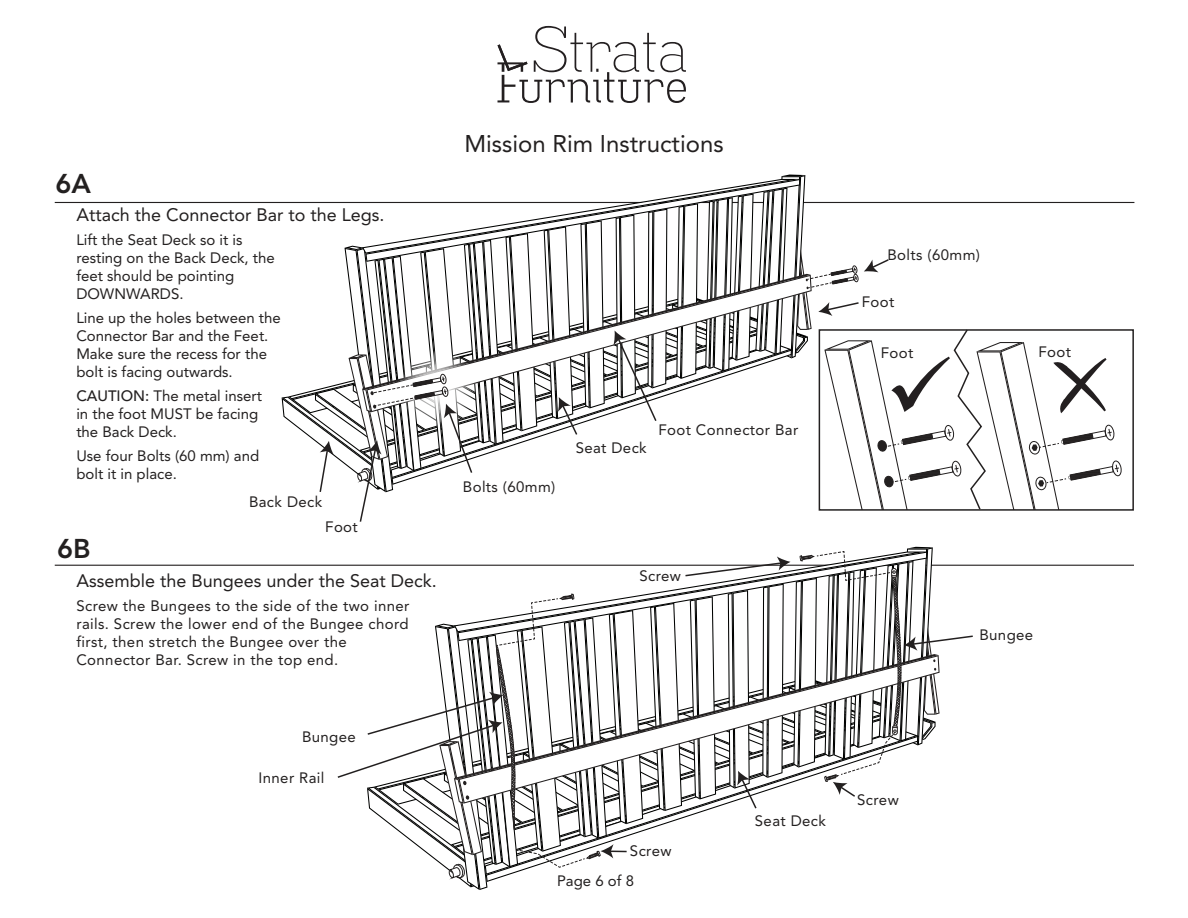
<style>
.page{position:relative;width:1188px;height:918px;background:#fff}
.page>*{position:absolute;margin:0;border:0;box-sizing:border-box;transform-origin:0 0}
.t1{font:63.9px "Madawaska El";letter-spacing:.025em;color:#231f20}
.t2{font:800 27px "Avenir";color:#232020}
.t3{font:24px "Avenir";color:#232020}
.t4{font:18px "Avenir";color:#232020}
.t5{font:15px/18px "Avenir";letter-spacing:.005em;color:#232020}
.t6{font:15px/18px "Avenir";letter-spacing:.025em;color:#232020}
.s1{font-weight:500}
</style>
<div class="page">
<svg style="left:498px;top:44px;width:188px;height:59px"></svg>
<hr style="left:55px;top:202px;width:1079px;height:1px;background:#232020">
<hr style="left:55px;top:565px;width:1079px;height:1px;background:#232020">
<svg style="left:282px;top:175px;width:840px;height:347px"></svg>
<svg style="left:336px;top:547px;width:638px;height:343px"></svg>
<h2 class="t2" style="left:55px;top:168px;width:37px">6A</h2>
<p class="t4" style="left:76px;top:205px;width:310px">Attach the Connector Bar to the Legs.</p>
<p class="t5" style="left:76px;top:231px;width:200px">Lift the Seat Deck so it is resting on the Back Deck, the feet should be pointing<br>DOWNWARDS.</p>
<p class="t5" style="left:76px;top:309px;width:206px">Line up the holes between the<br>Connector Bar and the Feet.<br>Make sure the recess for the bolt is facing outwards.</p>
<p class="t5" style="left:76px;top:387px;width:187px"><span class="s1">CAUTION:</span> The metal insert in the foot MUST be facing the Back Deck.</p>
<p class="t5" style="left:76px;top:447px;width:184px">Use four Bolts (60 mm) and bolt it in place.</p>
<p class="t6" style="left:249px;top:493px;width:75px">Back Deck</p>
<h2 class="t2" style="left:57px;top:533px;width:35px">6B</h2>
<p class="t5" style="left:325px;top:518px;width:34px">Foot</p>
<p class="t4" style="left:76px;top:570px;width:362px">Assemble the Bungees under the Seat Deck.</p>
<p class="t6" style="left:76px;top:597px;width:335px">Screw the Bungees to the side of the two inner rails. Screw the lower end of the Bungee chord first, then stretch the Bungee over the Connector Bar. Screw in the top end.</p>
<p class="t5" style="left:302px;top:727px;width:55px">Bungee</p>
<p class="t6" style="left:259px;top:769px;width:67px">Inner Rail</p>
<h1 class="t1" style="left:532px;top:8px;width:157px">Strata</h1>
<h3 class="t3" style="left:464px;top:129px;width:261px">Mission Rim Instructions</h3>
<p class="t6" style="left:463px;top:478px;width:94px">Bolts (60mm)</p>
<p class="t6" style="left:576px;top:438px;width:73px">Seat Deck</p>
<p class="t6" style="left:658px;top:421px;width:141px">Foot Connector Bar</p>
<p class="t5" style="left:640px;top:567px;width:43px">Screw</p>
<p class="t5" style="left:630px;top:842px;width:43px">Screw</p>
<p class="t6" style="left:755px;top:812px;width:73px">Seat Deck</p>
<p class="t5" style="left:557px;top:872px;width:79px">Page 6 of 8</p>
<p class="t6" style="left:887px;top:246px;width:94px">Bolts (60mm)</p>
<p class="t5" style="left:862px;top:293px;width:34px">Foot</p>
<p class="t5" style="left:881px;top:344px;width:34px">Foot</p>
<p class="t5" style="left:1038px;top:343px;width:34px">Foot</p>
<p class="t5" style="left:857px;top:791px;width:43px">Screw</p>
<p class="t5" style="left:979px;top:626px;width:55px">Bungee</p>
</div>
